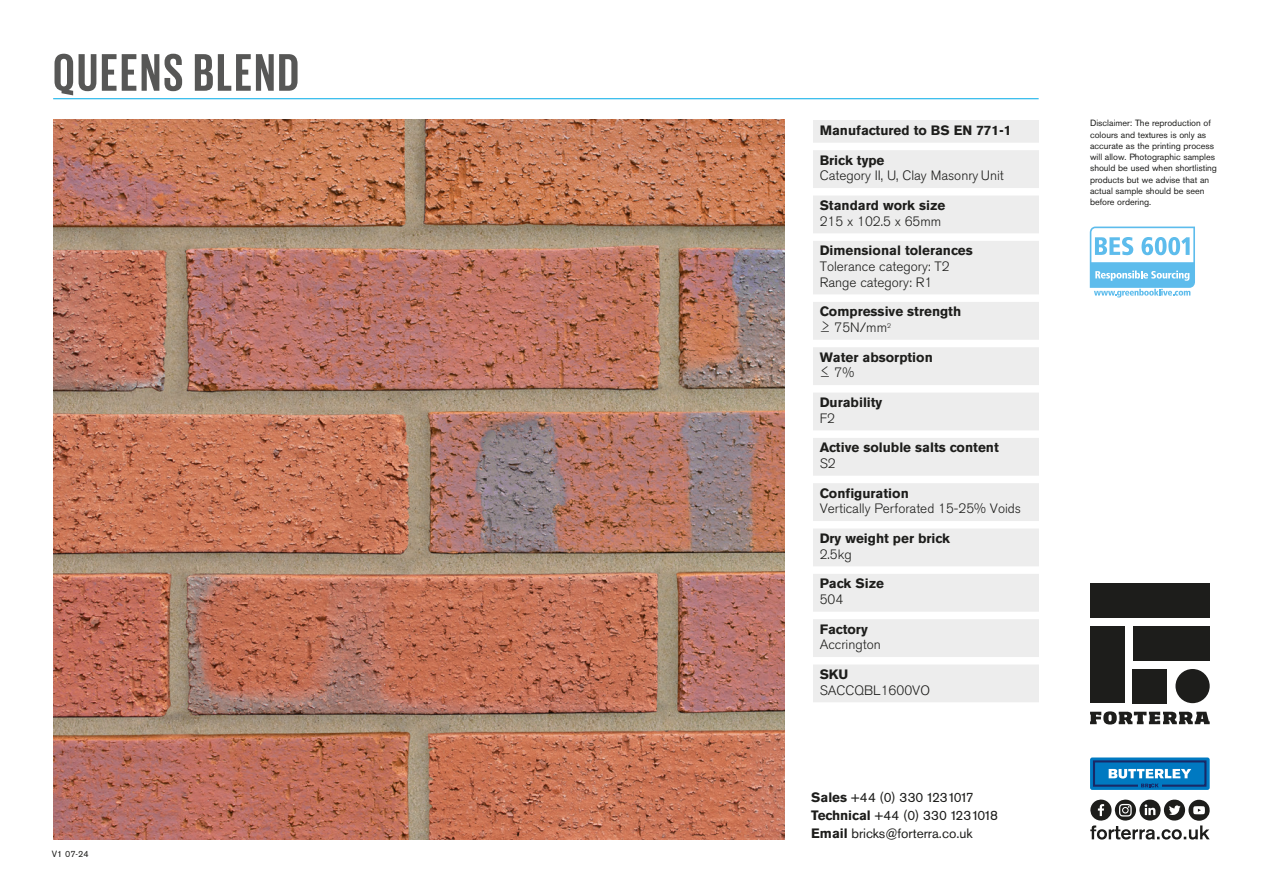
<style>
.page{position:relative;width:1263px;height:893px;background:#fff}
.page>*{position:absolute;margin:0;border:0;box-sizing:border-box;transform-origin:0 0}
.t1{font:700 54px "Giorgio Sans";letter-spacing:.05em;color:#575756}
.t2{font:700 13.5px/15.8px "Akzidenz Grotesk BE";color:#1d1d1b}
.t3{font:300 13.5px/15.8px "Akzidenz Grotesk BE";color:#1d1d1b}
.t4{font:13.5px/18px "Akzidenz Grotesk BE";color:#1d1d1b}
.t5{font:9px/11.2px "Akzidenz Grotesk BE";color:#1d1d1b}
.s1{font-family:"Neo Sans W1 G";font-weight:300;font-size:16.5px}
.s2{font-weight:300}
.s3{font-weight:700}
</style>
<div class="page">
<div style="left:813px;top:120px;width:226px;height:586px;background:#ededed"></div>
<div style="left:811px;top:143px;width:233px;height:7px;background:#fff"></div>
<div style="left:811px;top:188px;width:233px;height:8px;background:#fff"></div>
<div style="left:811px;top:233px;width:233px;height:8px;background:#fff"></div>
<div style="left:811px;top:294px;width:233px;height:8px;background:#fff"></div>
<div style="left:811px;top:340px;width:233px;height:7px;background:#fff"></div>
<div style="left:811px;top:385px;width:233px;height:8px;background:#fff"></div>
<div style="left:811px;top:430px;width:233px;height:8px;background:#fff"></div>
<div style="left:811px;top:476px;width:233px;height:7px;background:#fff"></div>
<div style="left:811px;top:521px;width:233px;height:7px;background:#fff"></div>
<div style="left:811px;top:566px;width:233px;height:8px;background:#fff"></div>
<div style="left:811px;top:612px;width:233px;height:7px;background:#fff"></div>
<div style="left:811px;top:657px;width:233px;height:7px;background:#fff"></div>
<div style="left:811px;top:702px;width:233px;height:8px;background:#fff"></div>
<hr style="left:53px;top:98px;width:986px;height:1px;background:#00abe8">
<svg style="left:1090px;top:711px;width:120px;height:13px"></svg>
<div style="left:1090px;top:583px;width:120px;height:35px;background:#1d1d1b"></div>
<div style="left:1090px;top:626px;width:34px;height:77px;background:#1d1d1b"></div>
<div style="left:1133px;top:626px;width:77px;height:34px;background:#1d1d1b"></div>
<div style="left:1175px;top:669px;width:35px;height:34px;background:#1d1d1b;border-radius:50%"></div>
<div style="left:1133px;top:669px;width:34px;height:34px;background:#1d1d1b"></div>
<img style="left:53px;top:120px;width:731px;height:720px">
<svg style="left:1090px;top:227px;width:105px;height:70px"></svg>
<div style="left:1090px;top:757px;width:120px;height:33px;background:#0079c1;border-radius:2px"></div>
<div style="left:1093px;top:760px;width:113px;height:27px;border:2px solid #182967"></div>
<svg style="left:1141px;top:787px;width:18px;height:1px"></svg>
<svg style="left:1109px;top:769px;width:82px;height:18px"></svg>
<svg style="left:1090px;top:799px;width:120px;height:41px"></svg>
<h1 class="t1" style="left:53px;top:45px;width:247px">QUEENS BLEND</h1>
<p class="t5" style="left:52px;top:848px;width:38px">V1 07-24</p>
<h2 class="t2" style="left:820px;top:116px;width:193px;line-height:29.5px">Manufactured to BS EN 771-1<br>Brick type</h2>
<h2 class="t3" style="left:820px;top:168px;width:186px">Category II, U, Clay Masonry Unit</h2>
<h2 class="t2" style="left:820px;top:197px;width:127px">Standard work size</h2>
<h2 class="t3" style="left:820px;top:213px;width:123px">215 x 102.5 x 65mm</h2>
<h2 class="t2" style="left:820px;top:243px;width:155px">Dimensional tolerances</h2>
<h2 class="t3" style="left:820px;top:259px;width:132px">Tolerance category: T2<br>Range category: R1</h2>
<h2 class="t2" style="left:820px;top:304px;width:143px">Compressive strength <span class="s1">≥</span> <span class="s2">75N/mm</span><sup>2</sup></h2>
<h2 class="t2" style="left:820px;top:349px;width:115px">Water absorption <span class="s1">≤</span> <span class="s2">7%</span></h2>
<h2 class="t2" style="left:820px;top:395px;width:64px">Durability</h2>
<h2 class="t3" style="left:820px;top:410px;width:17px">F2</h2>
<h2 class="t2" style="left:820px;top:440px;width:181px">Active soluble salts content</h2>
<h2 class="t3" style="left:820px;top:456px;width:18px">S2</h2>
<h2 class="t2" style="left:820px;top:485px;width:91px">Configuration</h2>
<h2 class="t3" style="left:820px;top:501px;width:203px">Vertically Perforated 15-25% Voids</h2>
<h2 class="t2" style="left:820px;top:530px;width:132px">Dry weight per brick</h2>
<h2 class="t3" style="left:820px;top:546px;width:34px">2.5kg</h2>
<h2 class="t2" style="left:820px;top:576px;width:66px">Pack Size</h2>
<h2 class="t3" style="left:820px;top:592px;width:25px">504</h2>
<h2 class="t2" style="left:820px;top:621px;width:50px">Factory</h2>
<h2 class="t3" style="left:820px;top:637px;width:63px">Accrington</h2>
<h2 class="t2" style="left:820px;top:666px;width:30px">SKU</h2>
<h2 class="t3" style="left:820px;top:682px;width:112px">SACCQBL1600VO</h2>
<h2 class="t4" style="left:811px;top:788px;width:188px"><span class="s3">Sales</span> +44 (0) 330 1231017<br><span class="s3">Technical</span> +44 (0) 330 1231018<br><span class="s3">Email</span> bricks@forterra.co.uk</h2>
<p class="t5" style="left:1090px;top:118px;width:128px">Disclaimer: The reproduction of colours and textures is only as accurate as the printing process will allow. Photographic samples should be used when shortlisting products but we advise that an actual sample should be seen before ordering.</p>
</div>
